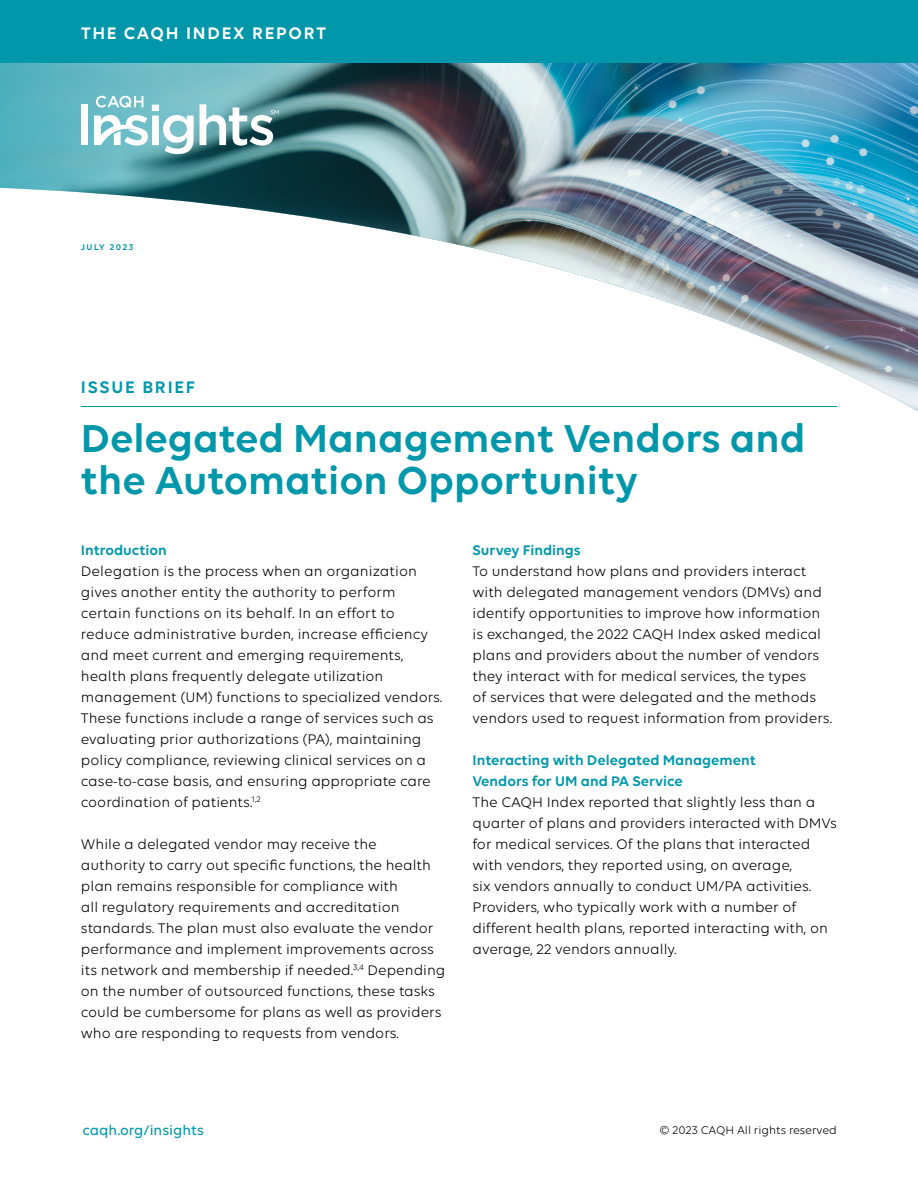
<style>
.page{position:relative;width:918px;height:1188px;background:#fff}
.page>*{position:absolute;margin:0;border:0;box-sizing:border-box;transform-origin:0 0}
.Main_Title{font:600 42px/42px "Volte";color:#0097ab}
.Product_Name_KO_in_b{font:600 18px "Volte";letter-spacing:.1em;color:#fff}
.t1{font:600 18px "Volte";letter-spacing:.1em;color:#0097ab}
.Body_Text{font:15px/21px "Volte";color:#000}
.Body_Header{font:600 15px/21px "Volte";color:#0097ab}
.t2{font:500 15px "Volte";color:#0097ab}
.t3{font:12px "Volte";color:#000}
.t4{font:600 9px "Volte";letter-spacing:.165em;color:#0097ab}
</style>
<div class="page">
<img style="left:0;top:63px;width:918px;height:348px">
<div style="left:81px;top:104px;width:7px;height:41px;background:#fff"></div>
<svg style="left:94px;top:96px;width:100px;height:58px"></svg>
<svg style="left:200px;top:104px;width:79px;height:42px"></svg>
<hr style="left:81px;top:406px;width:756px;height:1px;background:#0097ab">
<div style="left:0;top:0;width:918px;height:63px;background:#0097ab"></div>
<p class="Product_Name_KO_in_b" style="left:81px;top:22px;width:247px">THE CAQH INDEX REPORT</p>
<p class="t4" style="left:81px;top:242px;width:54px">JULY 2023</p>
<p class="t1" style="left:81px;top:376px;width:116px">ISSUE BRIEF</p>
<p class="Main_Title" style="left:81px;top:416px;width:726px">Delegated Management Vendors and the Automation Opportunity</p>
<p class="Body_Header" style="left:81px;top:539px;width:87px">Introduction</p>
<p class="Body_Text" style="left:81px;top:560px;width:363px">Delegation is the process when an organization gives another entity the authority to perform certain functions on its behalf. In an effort to reduce administrative burden, increase efficiency and meet current and emerging requirements, health plans frequently delegate utilization management (UM) functions to specialized vendors.<br>These functions include a range of services such as evaluating prior authorizations (PA), maintaining policy compliance, reviewing clinical services on a case-to-case basis, and ensuring appropriate care coordination of patients.<sup>1,2</sup></p>
<p class="Body_Text" style="left:81px;top:833px;width:366px">While a delegated vendor may receive the<br>authority to carry out specific functions, the health plan remains responsible for compliance with<br>all regulatory requirements and accreditation standards. The plan must also evaluate the vendor performance and implement improvements across its network and membership if needed.<sup>3,4</sup> Depending on the number of outsourced functions, these tasks could be cumbersome for plans as well as providers who are responding to requests from vendors.</p>
<p class="Body_Header" style="left:472px;top:539px;width:110px">Survey Findings</p>
<p class="Body_Text" style="left:472px;top:560px;width:361px">To understand how plans and providers interact with delegated management vendors (DMVs) and identify opportunities to improve how information is exchanged, the 2022 CAQH Index asked medical plans and providers about the number of vendors they interact with for medical services, the types<br>of services that were delegated and the methods vendors used to request information from providers.</p>
<p class="Body_Header" style="left:472px;top:749px;width:285px">Interacting with Delegated Management<br>Vendors for UM and PA Service</p>
<p class="Body_Text" style="left:472px;top:791px;width:366px">The CAQH Index reported that slightly less than a quarter of plans and providers interacted with DMVs for medical services. Of the plans that interacted with vendors, they reported using, on average,<br>six vendors annually to conduct UM/PA activities.<br>Providers, who typically work with a number of different health plans, reported interacting with, on average, 22 vendors annually.</p>
<p class="t2" style="left:83px;top:1121px;width:123px">caqh.org/insights</p>
<p class="t3" style="left:659px;top:1123px;width:179px">© 2023 CAQH All rights reserved</p>
</div>
